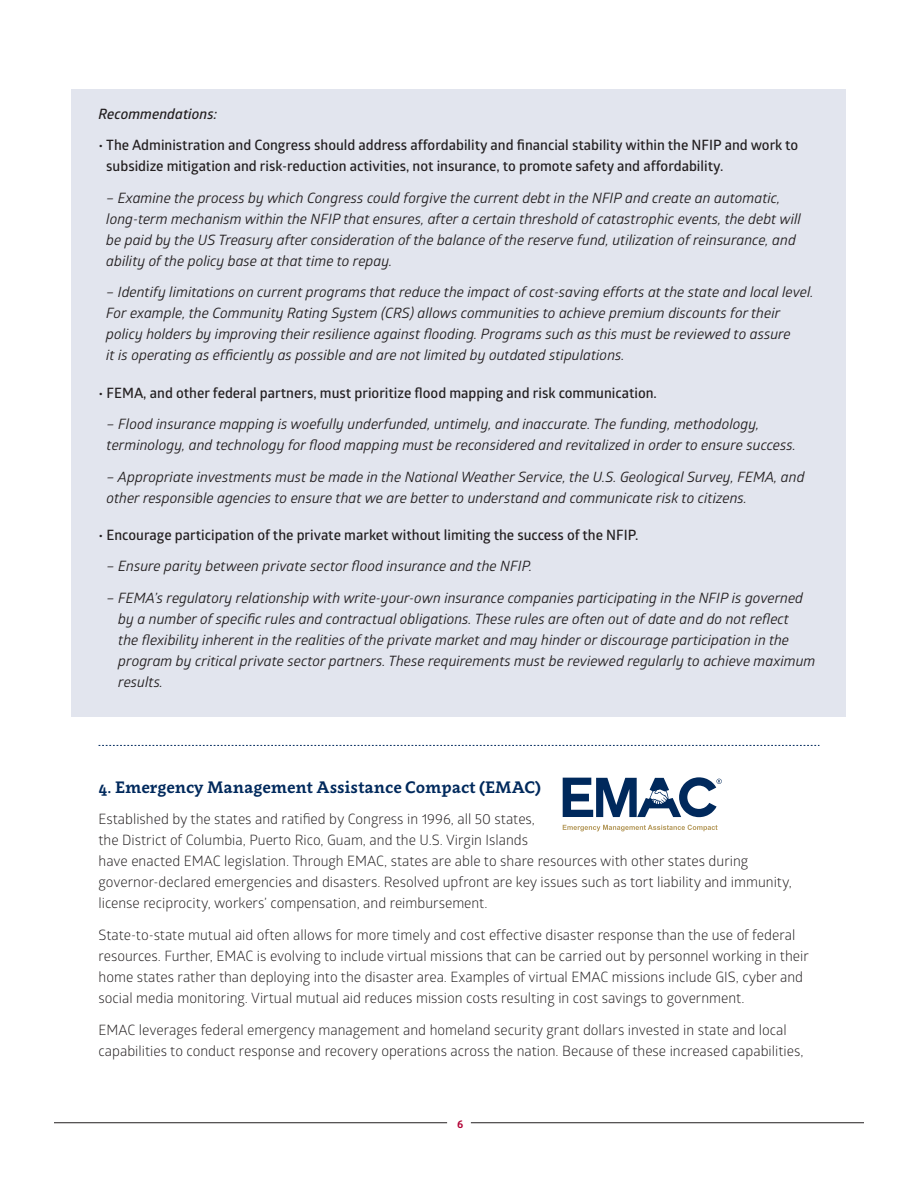
<style>
.page{position:relative;width:918px;height:1188px;background:#fff}
.page>*{position:absolute;margin:0;border:0;box-sizing:border-box;transform-origin:0 0}
.subhead{font:700 16.5px "Clavo";color:#00295c}
.t1{font:italic 14.25px/21px "Glober";color:#231f20}
.t2{font:14.25px/21px "Glober";color:#231f20}
.t3{font:600 14.25px/21px "Glober";color:#231f20}
.t4{font:italic 600 14.25px "Glober";color:#231f20}
.t5{font:700 11.25px "Glober";color:#b30437}
</style>
<div class="page">
<hr style="left:54px;top:1122px;width:393px;height:1px;background:#231f20">
<hr style="left:471px;top:1122px;width:393px;height:1px;background:#231f20">
<div style="left:72px;top:90px;width:774px;height:627px;background:#e2e5ee"></div>
<svg style="left:563px;top:777px;width:159px;height:40px"></svg>
<svg style="left:563px;top:825px;width:155px;height:6px"></svg>
<svg style="left:99px;top:745px;width:720px;height:1px"></svg>
<p class="t4" style="left:99px;top:104px;width:120px">Recommendations:</p>
<p class="t3" style="left:106px;top:135px;width:694px;text-indent:-8px">• The Administration and Congress should address affordability and financial stability within the NFIP and work to subsidize mitigation and risk-reduction activities, not insurance, to promote safety and affordability.</p>
<p class="t1" style="left:106px;top:187px;width:696px">– Examine the process by which Congress could forgive the current debt in the NFIP and create an automatic, long-term mechanism within the NFIP that ensures, after a certain threshold of catastrophic events, the debt will be paid by the US Treasury after consideration of the balance of the reserve fund, utilization of reinsurance, and ability of the policy base at that time to repay.</p>
<p class="t1" style="left:106px;top:281px;width:709px">– Identify limitations on current programs that reduce the impact of cost-saving efforts at the state and local level.<br>For example, the Community Rating System (CRS) allows communities to achieve premium discounts for their policy holders by improving their resilience against flooding. Programs such as this must be reviewed to assure<br>it is operating as efficiently as possible and are not limited by outdated stipulations.</p>
<p class="t3" style="left:99px;top:382px;width:560px">• FEMA, and other federal partners, must prioritize flood mapping and risk communication.</p>
<p class="t1" style="left:107px;top:413px;width:691px">– Flood insurance mapping is woefully underfunded, untimely, and inaccurate. The funding, methodology, terminology, and technology for flood mapping must be reconsidered and revitalized in order to ensure success.</p>
<p class="t1" style="left:107px;top:466px;width:699px">– Appropriate investments must be made in the National Weather Service, the U.S. Geological Survey, FEMA, and other responsible agencies to ensure that we are better to understand and communicate risk to citizens.</p>
<p class="t3" style="left:99px;top:524px;width:542px">• Encourage participation of the private market without limiting the success of the NFIP.</p>
<p class="t1" style="left:107px;top:555px;width:427px">– Ensure parity between private sector flood insurance and the NFIP.</p>
<p class="t1" style="left:118px;top:587px;width:699px;text-indent:-12px">– FEMA’s regulatory relationship with write-your-own insurance companies participating in the NFIP is governed by a number of specific rules and contractual obligations. These rules are often out of date and do not reflect<br>the flexibility inherent in the realities of the private market and may hinder or discourage participation in the program by critical private sector partners. These requirements must be reviewed regularly to achieve maximum results.</p>
<p class="subhead" style="left:99px;top:775px;width:444px">4. Emergency Management Assistance Compact (EMAC)</p>
<p class="t2" style="left:99px;top:808px;width:695px">Established by the states and ratified by Congress in 1996, all 50 states,<br>the District of Columbia, Puerto Rico, Guam, and the U.S. Virgin Islands<br>have enacted EMAC legislation. Through EMAC, states are able to share resources with other states during governor-declared emergencies and disasters. Resolved upfront are key issues such as tort liability and immunity, license reciprocity, workers’ compensation, and reimbursement.</p>
<p class="t2" style="left:99px;top:924px;width:712px">State-to-state mutual aid often allows for more timely and cost effective disaster response than the use of federal resources. Further, EMAC is evolving to include virtual missions that can be carried out by personnel working in their home states rather than deploying into the disaster area. Examples of virtual EMAC missions include GIS, cyber and social media monitoring. Virtual mutual aid reduces mission costs resulting in cost savings to government.</p>
<p class="t2" style="left:99px;top:1019px;width:706px">EMAC leverages federal emergency management and homeland security grant dollars invested in state and local capabilities to conduct response and recovery operations across the nation. Because of these increased capabilities,</p>
<p class="t5" style="left:457px;top:1116px;width:8px">6</p>
</div>
